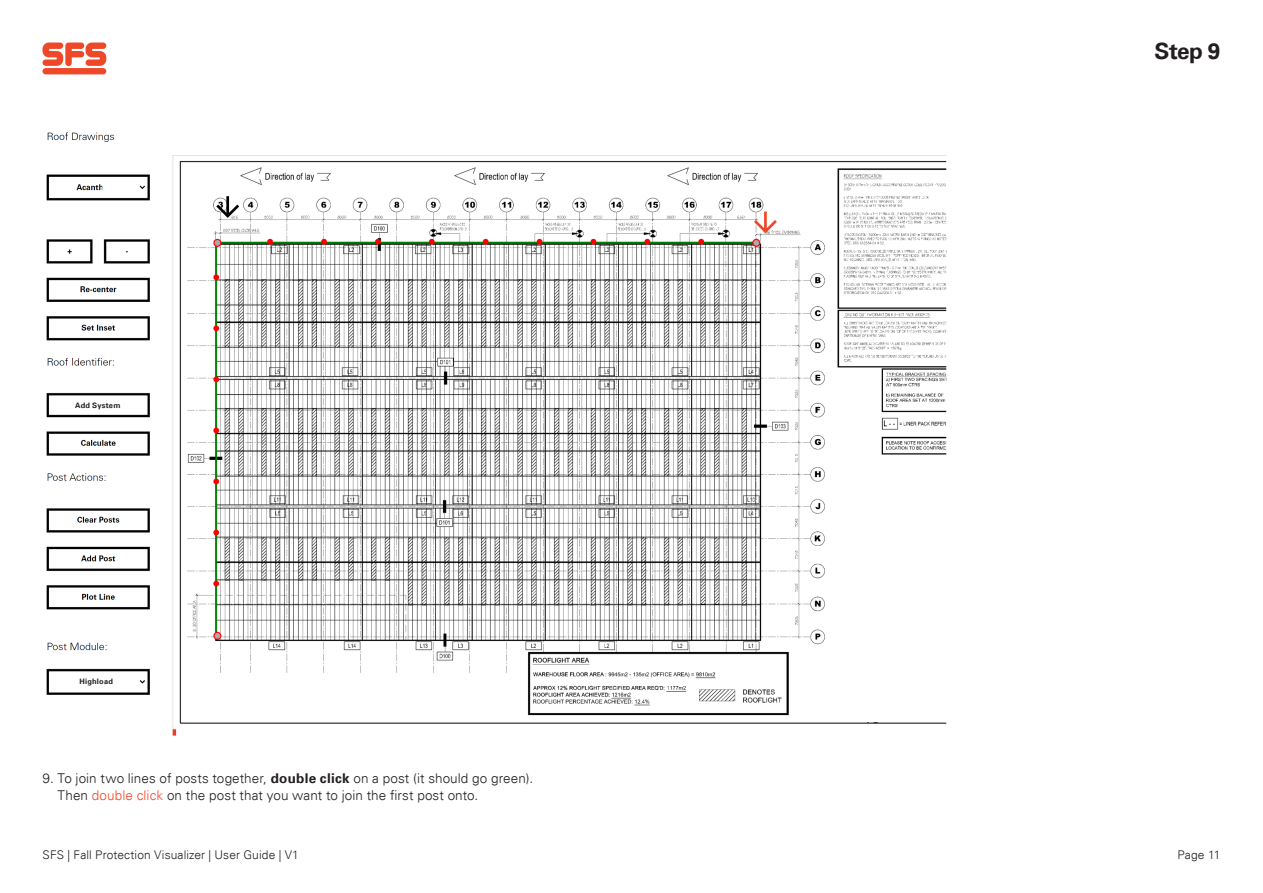
<style>
.page{position:relative;width:1263px;height:893px;background:#fff}
.page>*{position:absolute;margin:0;border:0;box-sizing:border-box;transform-origin:0 0}
.A4_Lead{font:700 22.5px "Univers";color:#231f20}
.A4_Body_text{font:300 13.5px/17px "Univers";letter-spacing:.005em;color:#231f20}
.t1{font:300 12px "Univers";letter-spacing:.01em;color:#231f20}
.A4_Body_text-2{font:700 7.5px "Univers";letter-spacing:.03em;color:#231f20}
.s1{font-weight:700}
.s2{color:#ef4828}
</style>
<div class="page">
<svg style="left:43px;top:43px;width:63px;height:23px"></svg>
<div style="left:42px;top:68px;width:64px;height:6px;background:#ef4828;border-radius:3px"></div>
<img style="left:46px;top:132px;width:901px;height:604px">
<svg style="left:216px;top:196px;width:23px;height:22px"></svg>
<svg style="left:754px;top:212px;width:23px;height:21px"></svg>
<div style="left:53px;top:401px;width:90px;height:8px;background:#fff"></div>
<div style="left:54px;top:677px;width:84px;height:9px;background:#fff"></div>
<div style="left:860px;top:526px;width:100px;height:196px;background:#fff"></div>
<p class="A4_Body_text-2" style="left:75px;top:401px;width:47px">Add System</p>
<p class="A4_Body_text-2" style="left:79px;top:677px;width:35px">Highload</p>
<p class="A4_Body_text" style="left:58px;top:769px;width:477px;text-indent:-15px">9. To join two lines of posts together, <span class="s1">double click</span> on a post (it should go green).<br>Then <span class="s2">double click</span> on the post that you want to join the first post onto.</p>
<p class="A4_Lead" style="left:1154px;top:38px;width:67px">Step 9</p>
<p class="t1" style="left:43px;top:848px;width:258px">SFS | Fall Protection Visualizer | User Guide | V1</p>
<p class="t1" style="left:1177px;top:848px;width:45px">Page 11</p>
</div>
